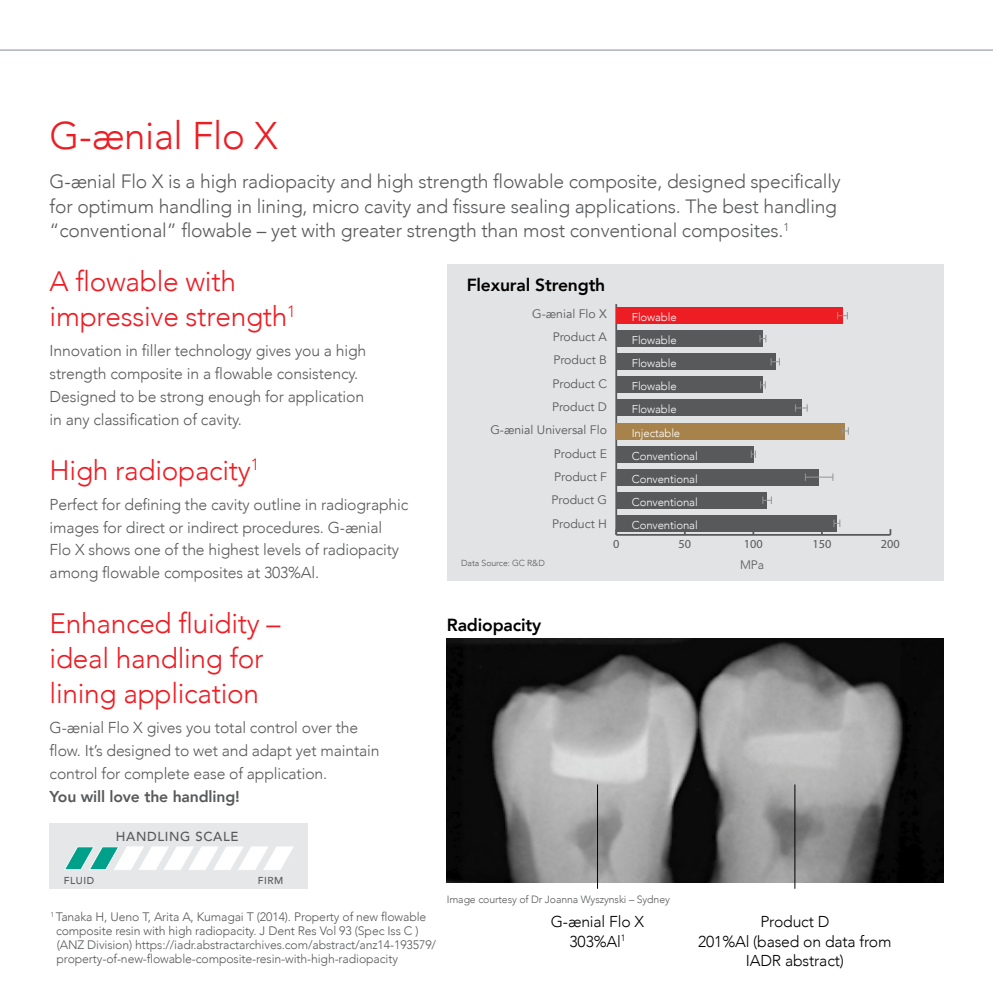
<style>
.page{position:relative;width:993px;height:993px;background:#fff}
.page>*{position:absolute;margin:0;border:0;box-sizing:border-box;transform-origin:0 0}
.t1{font:300 38.5px "Avenir";letter-spacing:-.01em;color:#ed1d24}
.t2{font:300 28px/35px "Avenir";letter-spacing:-.01em;color:#ed1d24}
.t3{font:300 19.25px/24.5px "Avenir";letter-spacing:-.01em;color:#58595b}
.t4{font:800 17.5px "Avenir";letter-spacing:-.01em;color:#000}
.t5{font:300 15.75px/22.8px "Avenir";letter-spacing:-.01em;color:#58595b}
.t6{font:300 15.75px/19.2px "Avenir";letter-spacing:-.01em;color:#000;text-align:center}
.t7{font:800 15.75px "Avenir";letter-spacing:-.01em;color:#58595b}
.t8{font:500 13.12px "Avenir";letter-spacing:.05em;color:#58595b}
.t9{font:300 12.25px/14px "Avenir";letter-spacing:-.01em;color:#58595b}
.t10{font:12.25px/23.3px "Avenir";color:#58595b;text-align:right}
.t11{font:12.25px "Myriad Pro";color:#58595b}
.t12{font:300 11.38px/22.9px "Avenir";letter-spacing:-.01em;color:#fff}
.t13{font:300 10.5px "Avenir";letter-spacing:-.01em;color:#58595b}
.t14{font:500 10.15px "Avenir";letter-spacing:.05em;color:#58595b}
.t15{font:300 8.75px "Avenir";letter-spacing:-.01em;color:#58595b}
</style>
<div class="page">
<div style="left:446px;top:264px;width:497px;height:316px;background:#e2e3e4"></div>
<hr style="left:616px;top:534px;width:274px;height:1px;background:#58595b">
<hr style="left:615px;top:304px;width:2px;height:230px;background:#58595b">
<svg style="left:615px;top:522px;width:8px;height:12px"></svg>
<div style="left:616px;top:307px;width:226px;height:17px;background:#ed1d24"></div>
<div style="left:616px;top:330px;width:146px;height:17px;background:#58595b"></div>
<div style="left:616px;top:353px;width:159px;height:17px;background:#58595b"></div>
<div style="left:616px;top:376px;width:146px;height:17px;background:#58595b"></div>
<div style="left:616px;top:399px;width:185px;height:17px;background:#58595b"></div>
<div style="left:616px;top:422px;width:228px;height:17px;background:#a7834b"></div>
<div style="left:616px;top:445px;width:137px;height:17px;background:#58595b"></div>
<div style="left:616px;top:468px;width:202px;height:17px;background:#58595b"></div>
<div style="left:616px;top:492px;width:150px;height:16px;background:#58595b"></div>
<div style="left:616px;top:515px;width:220px;height:16px;background:#58595b"></div>
<svg style="left:833px;top:519px;width:7px;height:8px"></svg>
<svg style="left:795px;top:404px;width:12px;height:7px"></svg>
<svg style="left:762px;top:496px;width:9px;height:8px"></svg>
<svg style="left:760px;top:381px;width:5px;height:7px"></svg>
<svg style="left:805px;top:473px;width:28px;height:7px"></svg>
<svg style="left:770px;top:358px;width:9px;height:7px"></svg>
<svg style="left:750px;top:450px;width:5px;height:7px"></svg>
<svg style="left:759px;top:335px;width:7px;height:7px"></svg>
<svg style="left:841px;top:427px;width:7px;height:7px"></svg>
<svg style="left:837px;top:312px;width:10px;height:7px"></svg>
<img style="left:446px;top:638px;width:497px;height:244px">
<hr style="left:597px;top:784px;width:1px;height:104px;background:#000">
<hr style="left:794px;top:784px;width:1px;height:104px;background:#000">
<svg style="left:0;top:49px;width:992px;height:2px;background:#c0c6ca"></svg>
<div style="left:50px;top:823px;width:258px;height:65px;background:#e6e7e8"></div>
<svg style="left:65px;top:846px;width:228px;height:23px"></svg>
<h1 class="t1" style="left:50px;top:113px;width:229px">G-ænial Flo X</h1>
<p class="t3" style="left:50px;top:169px;width:792px">G-ænial Flo X is a high radiopacity and high strength flowable composite, designed specifically for optimum handling in lining, micro cavity and fissure sealing applications. The best handling “conventional” flowable – yet with greater strength than most conventional composites.<sup>1</sup></p>
<h2 class="t2" style="left:50px;top:264px;width:247px">A flowable with impressive strength<sup>1</sup></h2>
<p class="t5" style="left:50px;top:339px;width:318px">Innovation in filler technology gives you a high strength composite in a flowable consistency.<br>Designed to be strong enough for application in any classification of cavity.</p>
<h2 class="t2" style="left:50px;top:452px;width:211px">High radiopacity<sup>1</sup></h2>
<p class="t5" style="left:50px;top:493px;width:360px">Perfect for defining the cavity outline in radiographic images for direct or indirect procedures. G-ænial<br>Flo X shows one of the highest levels of radiopacity among flowable composites at 303%Al.</p>
<h2 class="t2" style="left:50px;top:605px;width:232px">Enhanced fluidity – ideal handling for lining application</h2>
<p class="t5" style="left:50px;top:716px;width:331px">G-ænial Flo X gives you total control over the flow. It’s designed to wet and adapt yet maintain control for complete ease of application.</p>
<p class="t7" style="left:50px;top:783px;width:191px">You will love the handling!</p>
<p class="t4" style="left:466px;top:271px;width:140px">Flexural Strength</p>
<p class="t10" style="left:490px;top:302px;width:118px">G-ænial Flo X<br>Product A<br>Product B<br>Product C<br>Product D<br>G-ænial Universal Flo<br>Product E<br>Product F<br>Product G<br>Product H</p>
<p class="t12" style="left:631px;top:306px;width:46px">Flowable</p>
<p class="t12" style="left:631px;top:329px;width:46px">Flowable<br>Flowable</p>
<p class="t12" style="left:631px;top:398px;width:46px">Flowable</p>
<p class="t12" style="left:631px;top:375px;width:46px">Flowable</p>
<p class="t12" style="left:631px;top:421px;width:50px">Injectable</p>
<p class="t12" style="left:631px;top:444px;width:67px">Conventional</p>
<p class="t12" style="left:631px;top:490px;width:67px">Conventional</p>
<p class="t12" style="left:631px;top:467px;width:67px">Conventional</p>
<p class="t12" style="left:631px;top:513px;width:67px">Conventional</p>
<p class="t11" style="left:613px;top:536px;width:8px">0</p>
<p class="t11" style="left:678px;top:536px;width:14px">50</p>
<p class="t11" style="left:743px;top:536px;width:20px">100</p>
<p class="t11" style="left:812px;top:536px;width:20px">150</p>
<p class="t11" style="left:880px;top:536px;width:20px">200</p>
<p class="t15" style="left:461px;top:557px;width:85px">Data Source: GC R&amp;D</p>
<p class="t9" style="left:740px;top:557px;width:26px">MPa</p>
<p class="t4" style="left:446px;top:610px;width:96px">Radiopacity</p>
<p class="t8" style="left:116px;top:824px;width:124px">HANDLING SCALE</p>
<p class="t14" style="left:64px;top:871px;width:32px">FLUID</p>
<p class="t14" style="left:258px;top:871px;width:27px">FIRM</p>
<p class="t9" style="left:56px;top:909px;width:381px;text-indent:-6px"><sup>1</sup> Tanaka H, Ueno T, Arita A, Kumagai T (2014). Property of new flowable composite resin with high radiopacity. J Dent Res Vol 93 (Spec Iss C ) (ANZ Division) https://iadr.abstractarchives.com/abstract/anz14-193579/ property-of-new-flowable-composite-resin-with-high-radiopacity</p>
<p class="t13" style="left:446px;top:892px;width:224px">Image courtesy of Dr Joanna Wyszynski – Sydney</p>
<p class="t6" style="left:550px;top:911px;width:95px">G-ænial Flo X<br>303%Al<sup>1</sup></p>
<p class="t6" style="left:698px;top:911px;width:195px">Product D<br>201%Al (based on data from<br>IADR abstract)</p>
</div>
